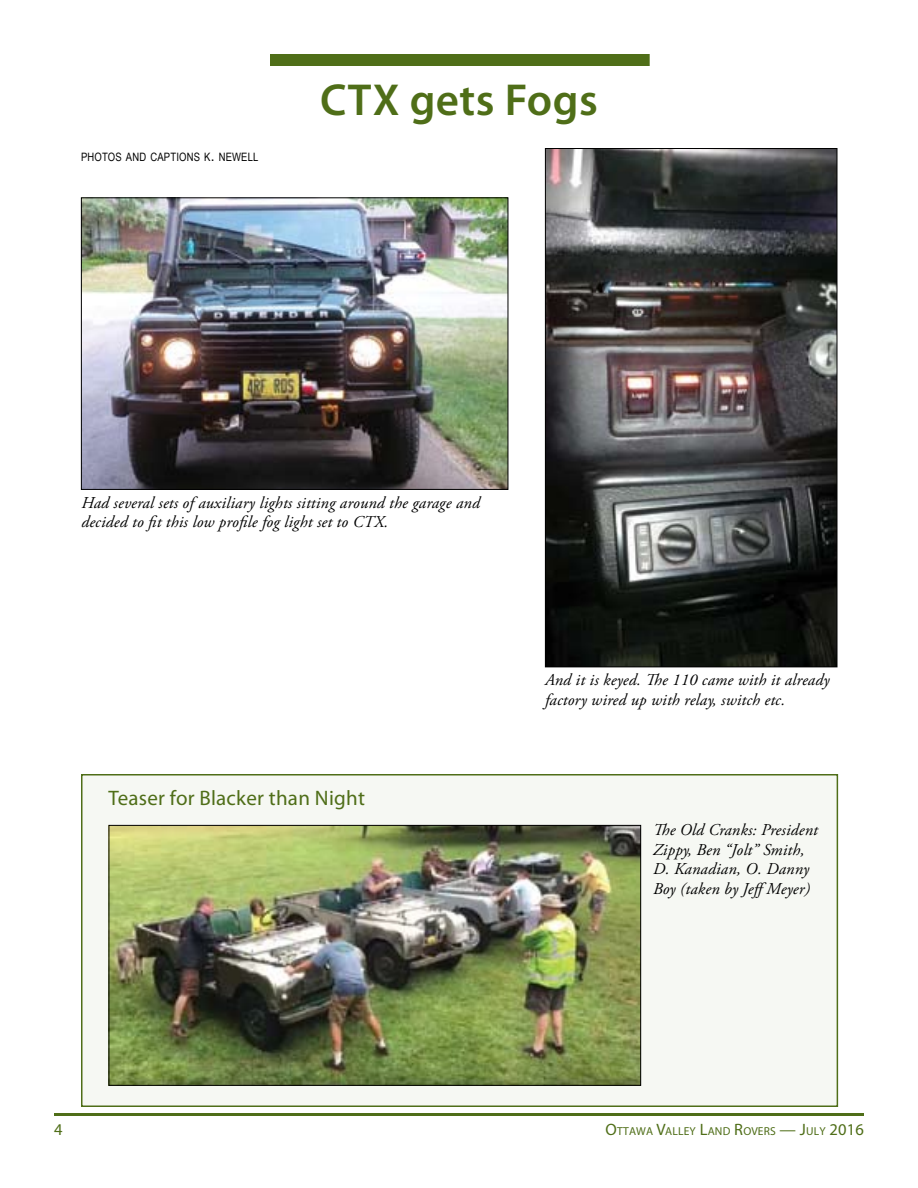
<style>
.page{position:relative;width:918px;height:1188px;background:#fff}
.page>*{position:absolute;margin:0;border:0;box-sizing:border-box;transform-origin:0 0}
.t1{font:600 45px "Myriad Pro";letter-spacing:.01em;color:#4f6e18}
.t2{font:21px "Myriad Pro";letter-spacing:.01em;color:#4f6e18}
.t3{font:italic 16.5px/19.5px "Adobe Garamond Pro";letter-spacing:.01em;color:#000}
.t4{font:11.55px "Myriad Pro";letter-spacing:.015em;color:#4f6e18}
.t5{font:11.55px "Arial Narrow";letter-spacing:.015em;color:#000}
.s1{font-size:16.5px}
</style>
<div class="page">
<hr style="left:54px;top:1113px;width:810px;height:3px;background:#4f6e18">
<div style="left:82px;top:775px;width:755px;height:331px;background:#f6f8f3"></div>
<div style="left:81px;top:774px;width:757px;height:333px;border:2px solid #4f6e18"></div>
<img style="left:83px;top:199px;width:423px;height:289px">
<div style="left:81px;top:197px;width:427px;height:293px;border:1px solid #000"></div>
<img style="left:547px;top:150px;width:288px;height:515px">
<div style="left:545px;top:148px;width:292px;height:519px;border:1px solid #000"></div>
<div style="left:270px;top:54px;width:380px;height:12px;background:#4f6e18"></div>
<img style="left:111px;top:827px;width:528px;height:257px">
<div style="left:109px;top:825px;width:532px;height:261px;border:1px solid #000"></div>
<p class="t5" style="left:81px;top:150px;width:179px">PHOTOS AND CAPTIONS K<span class="s1">.</span> NEWELL</p>
<h1 class="t1" style="left:320px;top:71px;width:279px">CTX gets Fogs</h1>
<p class="t3" style="left:81px;top:493px;width:400px">Had several sets of auxiliary lights sitting around the garage and decided to fit this low profile fog light set to CTX.</p>
<p class="t2" style="left:109px;top:786px;width:258px">Teaser for Blacker than Night</p>
<p class="t3" style="left:545px;top:671px;width:286px">And it is keyed. The 110 came with it already factory wired up with relay, switch etc.</p>
<p class="t3" style="left:653px;top:821px;width:166px">The Old Cranks: President<br>Zippy, Ben “Jolt” Smith,<br>D. Kanadian, O. Danny<br>Boy (taken by JeffMeyer)</p>
<p class="t4" style="left:605px;top:1124px;width:260px"><span class="s1">O</span>ttawa <span class="s1">V</span>alley <span class="s1">L</span>and <span class="s1">R</span>overs <span class="s1">— J</span>uly <span class="s1">2016</span></p>
</div>
